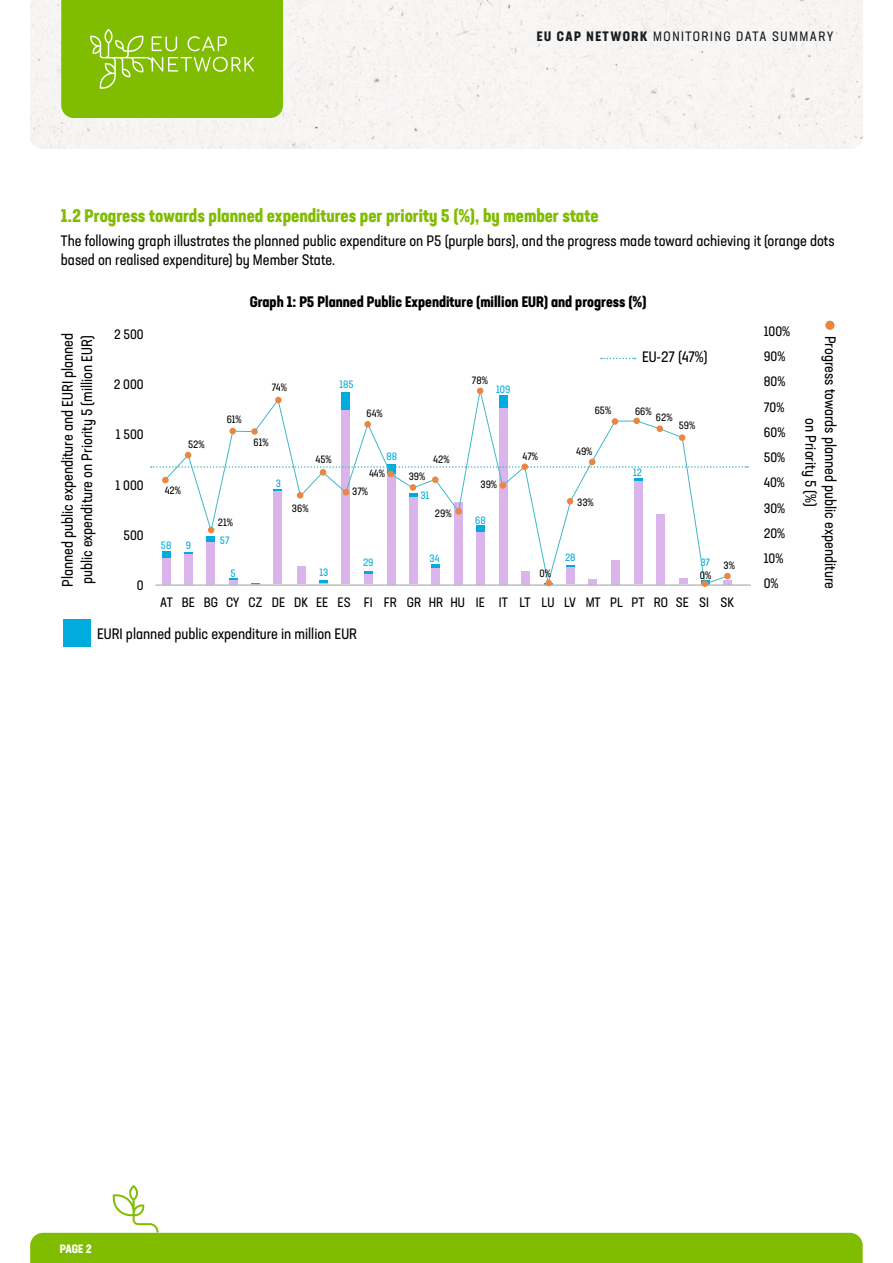
<style>
.page{position:relative;width:893px;height:1263px;background:#fff}
.page>*{position:absolute;margin:0;border:0;box-sizing:border-box;transform-origin:0 0}
.t1{font:700 condensed 18px "Neusa Next Std";color:#80bc00}
.t2{font:condensed 15px/19.5px "Neusa Next Std";color:#000}
.t3{font:700 condensed 15px "Neusa Next Std";color:#000}
.t4{font:condensed 13.5px/25.2px "Neusa Next Std";color:#000}
.t5{font:condensed 13.5px "Neusa Next Std";letter-spacing:.11em;color:#161b1f}
.t6{font:700 condensed 12px "Neusa Next Std";color:#fff}
.t7{font:condensed 10.5px "Neusa Next Std";color:#000}
.t8{font:condensed 10.5px "Neusa Next Std";color:#00abde}
.s1{font-weight:700}
</style>
<div class="page">
<svg style="left:30px;top:1185px;width:833px;height:78px"></svg>
<div style="left:30px;top:0;width:833px;height:149px;background:#f7f6f5"></div>
<svg style="left:61px;top:0;width:222px;height:118px;background:#86bf0d"></svg>
<div style="left:63px;top:620px;width:27px;height:27px;background:#00abde"></div>
<div style="left:825px;top:321px;width:9px;height:9px;background:#ea8640;border-radius:50%"></div>
<svg style="left:601px;top:358px;width:35px;height:1px"></svg>
<div style="left:162px;top:558px;width:9px;height:26px;background:#dbb4ec"></div>
<svg style="left:728px;top:581px;width:4px;height:3px"></svg>
<div style="left:162px;top:552px;width:9px;height:6px;background:#00abde"></div>
<hr style="left:155px;top:584px;width:596px;height:2px;background:#bcbec0">
<svg style="left:165px;top:389px;width:563px;height:196px"></svg>
<div style="left:545px;top:580px;width:7px;height:6px;background:#ea8640;border-radius:50%"></div>
<div style="left:432px;top:476px;width:7px;height:7px;background:#ea8640;border-radius:50%"></div>
<div style="left:320px;top:469px;width:6px;height:7px;background:#ea8640;border-radius:50%"></div>
<div style="left:162px;top:477px;width:7px;height:6px;background:#ea8640;border-radius:50%"></div>
<div style="left:364px;top:421px;width:7px;height:6px;background:#ea8640;border-radius:50%"></div>
<svg style="left:208px;top:527px;width:6px;height:6px"></svg>
<div style="left:251px;top:428px;width:7px;height:7px;background:#ea8640;border-radius:50%"></div>
<div style="left:229px;top:428px;width:7px;height:6px;background:#ea8640;border-radius:50%"></div>
<div style="left:275px;top:397px;width:7px;height:6px;background:#ea8640;border-radius:50%"></div>
<svg style="left:297px;top:492px;width:6px;height:6px"></svg>
<div style="left:343px;top:489px;width:6px;height:7px;background:#ea8640;border-radius:50%"></div>
<div style="left:387px;top:471px;width:7px;height:6px;background:#ea8640;border-radius:50%"></div>
<div style="left:410px;top:484px;width:6px;height:7px;background:#ea8640;border-radius:50%"></div>
<div style="left:455px;top:508px;width:7px;height:7px;background:#ea8640;border-radius:50%"></div>
<div style="left:500px;top:482px;width:6px;height:7px;background:#ea8640;border-radius:50%"></div>
<div style="left:522px;top:463px;width:6px;height:7px;background:#ea8640;border-radius:50%"></div>
<svg style="left:567px;top:498px;width:6px;height:6px"></svg>
<svg style="left:151px;top:452px;width:597px;height:16px"></svg>
<div style="left:612px;top:418px;width:6px;height:7px;background:#ea8640;border-radius:50%"></div>
<div style="left:679px;top:434px;width:6px;height:7px;background:#ea8640;border-radius:50%"></div>
<div style="left:657px;top:425px;width:6px;height:7px;background:#ea8640;border-radius:50%"></div>
<div style="left:702px;top:580px;width:6px;height:7px;background:#ea8640;border-radius:50%"></div>
<div style="left:633px;top:418px;width:7px;height:6px;background:#ea8640;border-radius:50%"></div>
<div style="left:724px;top:573px;width:7px;height:6px;background:#ea8640;border-radius:50%"></div>
<svg style="left:477px;top:388px;width:6px;height:6px"></svg>
<p class="t5" style="left:537px;top:27px;width:298px"><span class="s1">EU CAP NETWORK</span> MONITORING DATA SUMMARY</p>
<p class="t1" style="left:61px;top:204px;width:539px">1.2 Progress towards planned expenditures per priority 5 (%), by member state</p>
<p class="t2" style="left:61px;top:230px;width:775px">The following graph illustrates the planned public expenditure on P5 (purple bars), and the progress made toward achieving it (orange dots based on realised expenditure) by Member State.</p>
<p class="t2" style="left:58px;top:587px;width:256px;rotate:-90deg">Planned public expenditure and EURI planned public expenditure on Priority 5 (million EUR)</p>
<p class="t4" style="left:114px;top:322px;width:31px">2 500</p>
<p class="t4" style="left:114px;top:372px;width:31px">2 000</p>
<p class="t4" style="left:116px;top:422px;width:29px">1 500</p>
<p class="t4" style="left:116px;top:472px;width:30px">1 000</p>
<p class="t4" style="left:123px;top:522px;width:22px">500</p>
<p class="t4" style="left:137px;top:572px;width:8px">0</p>
<p class="t3" style="left:250px;top:292px;width:398px">Graph 1: P5 Planned Public Expenditure (million EUR) and progress (%)</p>
<p class="t2" style="left:642px;top:347px;width:67px">EU-27 (47%)</p>
<p class="t7" style="left:272px;top:381px;width:17px">74%</p>
<p class="t8" style="left:339px;top:378px;width:16px">185</p>
<p class="t7" style="left:472px;top:373px;width:17px">78%</p>
<p class="t8" style="left:496px;top:383px;width:16px">109</p>
<p class="t7" style="left:227px;top:413px;width:17px">61%</p>
<p class="t7" style="left:367px;top:407px;width:18px">64%</p>
<p class="t7" style="left:595px;top:404px;width:18px">65%</p>
<p class="t7" style="left:635px;top:404px;width:18px">66%</p>
<p class="t7" style="left:656px;top:411px;width:18px">62%</p>
<p class="t7" style="left:679px;top:419px;width:18px">59%</p>
<p class="t7" style="left:188px;top:437px;width:18px">52%</p>
<p class="t7" style="left:165px;top:484px;width:18px">42%</p>
<p class="t7" style="left:218px;top:516px;width:17px">21%</p>
<p class="t7" style="left:254px;top:436px;width:17px">61%</p>
<p class="t8" style="left:276px;top:477px;width:7px">3</p>
<p class="t8" style="left:387px;top:450px;width:12px">88</p>
<p class="t7" style="left:316px;top:453px;width:18px">45%</p>
<p class="t7" style="left:433px;top:453px;width:18px">42%</p>
<p class="t7" style="left:409px;top:469px;width:18px">39%</p>
<p class="t7" style="left:435px;top:507px;width:18px">29%</p>
<p class="t7" style="left:369px;top:467px;width:17px">44%</p>
<p class="t7" style="left:352px;top:485px;width:17px">37%</p>
<p class="t8" style="left:420px;top:488px;width:10px">31</p>
<p class="t7" style="left:292px;top:502px;width:18px">36%</p>
<p class="t7" style="left:480px;top:478px;width:18px">39%</p>
<p class="t8" style="left:475px;top:513px;width:12px">68</p>
<p class="t7" style="left:523px;top:450px;width:17px">47%</p>
<p class="t7" style="left:576px;top:445px;width:18px">49%</p>
<p class="t7" style="left:577px;top:495px;width:18px">33%</p>
<p class="t8" style="left:633px;top:466px;width:10px">12</p>
<p class="t8" style="left:161px;top:539px;width:12px">58</p>
<p class="t8" style="left:186px;top:539px;width:7px">9</p>
<p class="t8" style="left:220px;top:533px;width:11px">57</p>
<p class="t8" style="left:231px;top:566px;width:7px">5</p>
<p class="t8" style="left:319px;top:566px;width:10px">13</p>
<p class="t8" style="left:363px;top:555px;width:12px">29</p>
<p class="t8" style="left:430px;top:551px;width:11px">34</p>
<p class="t7" style="left:539px;top:567px;width:13px">0%</p>
<p class="t8" style="left:565px;top:551px;width:12px">28</p>
<p class="t8" style="left:700px;top:556px;width:11px">37</p>
<p class="t7" style="left:700px;top:569px;width:13px">0%</p>
<p class="t7" style="left:724px;top:558px;width:13px">3%</p>
<p class="t4" style="left:160px;top:589px;width:263px">AT BE BG CY CZ DE DK EE ES FI FR GR</p>
<p class="t4" style="left:429px;top:589px;width:307px">HR HU IE IT LT LU LV MT PL PT RO SE SI SK</p>
<p class="t2" style="left:97px;top:624px;width:262px">EURI planned public expenditure in million EUR</p>
<p class="t4" style="left:764px;top:318px;width:28px">100%<br>90%<br>80%<br>70%<br>60%<br>50%<br>40%<br>30%<br>20%<br>10%<br>0%</p>
<p class="t2" style="left:840px;top:336px;width:255px;text-align:center;rotate:90deg">Progress towards planned public expenditure on Priority 5 (%)</p>
<p class="t6" style="left:60px;top:1241px;width:33px">PAGE 2</p>
</div>
